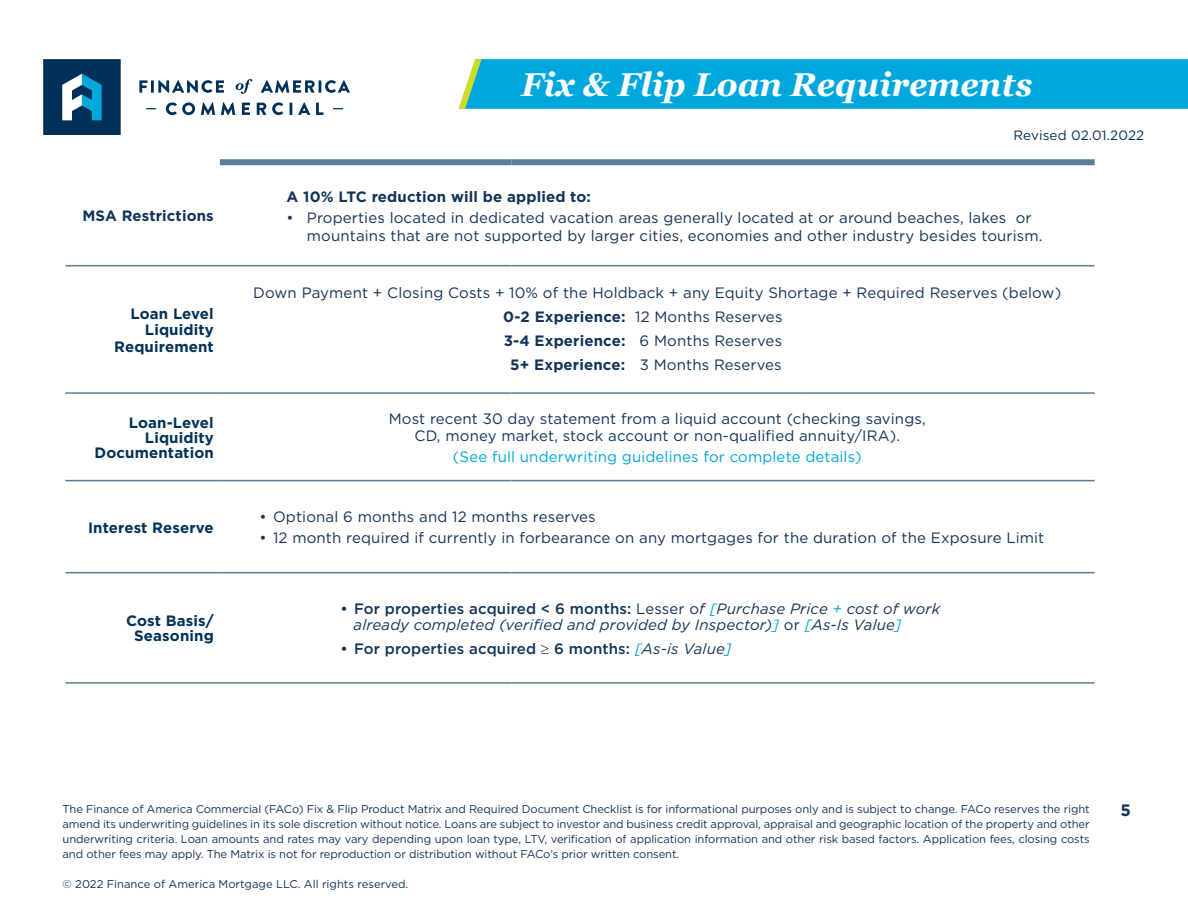
<style>
.page{position:relative;width:1188px;height:918px;background:#fff}
.page>*{position:absolute;margin:0;border:0;box-sizing:border-box;transform-origin:0 0}
.t1{font:italic 700 33px "Georgia";color:#fff}
.t2{font:700 16.5px "Gotham";color:#133359}
.t3{font:15px/18px "Gotham";letter-spacing:.01em;color:#133359}
.t4{font:italic 15px/16.5px "Gotham";letter-spacing:.01em;color:#133359}
.t5{font:700 15px/15px "Gotham";letter-spacing:.01em;color:#003259;text-align:right}
.t6{font:15px "Gotham";letter-spacing:.01em;color:#00a7dc}
.t7{font:700 15px "Gotham";letter-spacing:.01em;color:#133359}
.t8{font:500 15px "Gotham";letter-spacing:.01em;color:#133359}
.t9{font:13.5px "Gotham";letter-spacing:.01em;color:#003259}
.t10{font:11.25px/15px "Gotham";letter-spacing:-.01em;color:#133359;text-align:justify}
.s1{font-weight:700}
.s2{font-weight:500;font-style:normal}
.s3{font-style:normal}
.s4{color:#00a7dc}
.s5{font-weight:400;font-style:italic;color:#00a7dc}
.s6{font-weight:400;font-style:italic}
</style>
<div class="page">
<div style="left:43px;top:59px;width:78px;height:76px;background:#003259"></div>
<svg style="left:62px;top:74px;width:40px;height:46px"></svg>
<svg style="left:139px;top:80px;width:85px;height:13px"></svg>
<svg style="left:261px;top:80px;width:89px;height:13px"></svg>
<svg style="left:236px;top:79px;width:16px;height:15px"></svg>
<svg style="left:166px;top:102px;width:29px;height:13px"></svg>
<svg style="left:201px;top:102px;width:14px;height:13px"></svg>
<svg style="left:221px;top:102px;width:14px;height:13px"></svg>
<svg style="left:242px;top:103px;width:8px;height:12px"></svg>
<svg style="left:257px;top:103px;width:9px;height:12px"></svg>
<svg style="left:272px;top:102px;width:11px;height:13px"></svg>
<svg style="left:290px;top:103px;width:2px;height:12px"></svg>
<svg style="left:298px;top:102px;width:12px;height:13px"></svg>
<svg style="left:316px;top:103px;width:7px;height:12px"></svg>
<div style="left:220px;top:159px;width:291px;height:6px;background:#5b7e97"></div>
<div style="left:511px;top:159px;width:292px;height:6px;background:#5b7e97"></div>
<div style="left:803px;top:159px;width:292px;height:6px;background:#5b7e97"></div>
<hr style="left:65px;top:682px;width:155px;height:2px;background:#5b7e97">
<hr style="left:65px;top:265px;width:155px;height:1px;background:#5b7e97">
<hr style="left:65px;top:392px;width:155px;height:2px;background:#5b7e97">
<hr style="left:65px;top:480px;width:155px;height:1px;background:#5b7e97">
<hr style="left:65px;top:572px;width:155px;height:1px;background:#5b7e97">
<hr style="left:220px;top:265px;width:291px;height:1px;background:#5b7e97">
<hr style="left:511px;top:265px;width:292px;height:1px;background:#5b7e97">
<hr style="left:803px;top:265px;width:292px;height:1px;background:#5b7e97">
<hr style="left:220px;top:392px;width:291px;height:2px;background:#5b7e97">
<hr style="left:511px;top:392px;width:292px;height:2px;background:#5b7e97">
<hr style="left:803px;top:392px;width:292px;height:2px;background:#5b7e97">
<hr style="left:220px;top:480px;width:291px;height:1px;background:#5b7e97">
<hr style="left:511px;top:480px;width:292px;height:1px;background:#5b7e97">
<hr style="left:803px;top:480px;width:292px;height:1px;background:#5b7e97">
<hr style="left:220px;top:572px;width:291px;height:1px;background:#5b7e97">
<hr style="left:511px;top:572px;width:292px;height:1px;background:#5b7e97">
<hr style="left:803px;top:572px;width:292px;height:1px;background:#5b7e97">
<hr style="left:220px;top:682px;width:291px;height:2px;background:#5b7e97">
<hr style="left:511px;top:682px;width:292px;height:2px;background:#5b7e97">
<hr style="left:803px;top:682px;width:292px;height:2px;background:#5b7e97">
<div style="left:459px;top:59px;width:729px;height:50px;background:#00a7dc"></div>
<h1 class="t1" style="left:521px;top:64px;width:513px">Fix &amp; Flip Loan Requirements</h1>
<h3 class="t7" style="left:82px;top:206px;width:133px">MSA Restrictions</h3>
<h3 class="t5" style="left:114px;top:305px;width:101px;line-height:16.5px">Loan Level<br>Liquidity<br>Requirement</h3>
<p class="t9" style="left:1013px;top:127px;width:132px">Revised 02.01.2022</p>
<h3 class="t7" style="left:287px;top:186px;width:306px">A 10% LTC reduction will be applied to:</h3>
<h3 class="t3" style="left:307px;top:208px;width:737px;text-indent:-20px">• Properties located in dedicated vacation areas generally located at or around beaches, lakes or mountains that are not supported by larger cities, economies and other industry besides tourism.</h3>
<h3 class="t3" style="left:253px;top:283px;width:809px">Down Payment + Closing Costs + 10% of the Holdback + any Equity Shortage + Required Reserves (below)</h3>
<h3 class="t3" style="left:503px;top:307px;width:281px"><span class="s1">0-2 Experience:</span> 12 Months Reserves</h3>
<h3 class="t3" style="left:504px;top:331px;width:280px"><span class="s1">3-4 Experience:</span> 6 Months Reserves</h3>
<h3 class="t3" style="left:510px;top:355px;width:273px"><span class="s1">5+ Experience:</span> 3 Months Reserves</h3>
<h3 class="t5" style="left:95px;top:415px;width:121px">Loan-Level<br>Liquidity<br>Documentation</h3>
<h3 class="t3" style="left:389px;top:410px;width:539px;line-height:16.5px;text-align:center">Most recent 30 day statement from a liquid account (checking savings,<br>CD, money market, stock account or non-qualified annuity/IRA).</h3>
<h3 class="t6" style="left:453px;top:447px;width:410px">(See full underwriting guidelines for complete details)</h3>
<h3 class="t5" style="left:88px;top:520px;width:127px">Interest Reserve</h3>
<h3 class="t3" style="left:260px;top:508px;width:338px">• Optional 6 months and 12 months reserves</h3>
<h3 class="t3" style="left:260px;top:529px;width:786px">• 12 month required if currently in forbearance on any mortgages for the duration of the Exposure Limit</h3>
<h3 class="t5" style="left:126px;top:613px;width:89px;text-align:center">Cost Basis/<br>Seasoning</h3>
<h3 class="t4" style="left:354px;top:600px;width:588px;text-indent:-13px"><span class="s2">• For properties acquired &lt; 6 months:</span> <span class="s3">Lesser o</span>f <span class="s4">[</span>Purchase Price <span class="s4">+</span> cost of work already completed (verified and provided by Inspector)<span class="s4">]</span> <span class="s3">or</span> <span class="s4">[</span>As-Is Value<span class="s4">]</span></h3>
<h3 class="t8" style="left:341px;top:639px;width:392px">• For properties acquired ≥ 6 months: <span class="s5">[</span><span class="s6">As-is Value</span><span class="s5">]</span></h3>
<p class="t10" style="left:63px;top:801px;width:1029px">The Finance of America Commercial (FACo) Fix &amp; Flip Product Matrix and Required Document Checklist is for informational purposes only and is subject to change. FACo reserves the right</p>
<h2 class="t2" style="left:1120px;top:799px;width:12px">5</h2>
<p class="t10" style="left:63px;top:816px;width:1029px">amend its underwriting guidelines in its sole discretion without notice. Loans are subject to investor and business credit approval, appraisal and geographic location of the property and other underwriting criteria. Loan amounts and rates may vary depending upon loan type, LTV, verification of application information and other risk based factors. Application fees, closing costs and other fees may apply. The Matrix is not for reproduction or distribution without FACo’s prior written consent.</p>
<p class="t10" style="left:63px;top:876px;width:347px">© 2022 Finance of America Mortgage LLC. All rights reserved.</p>
</div>
